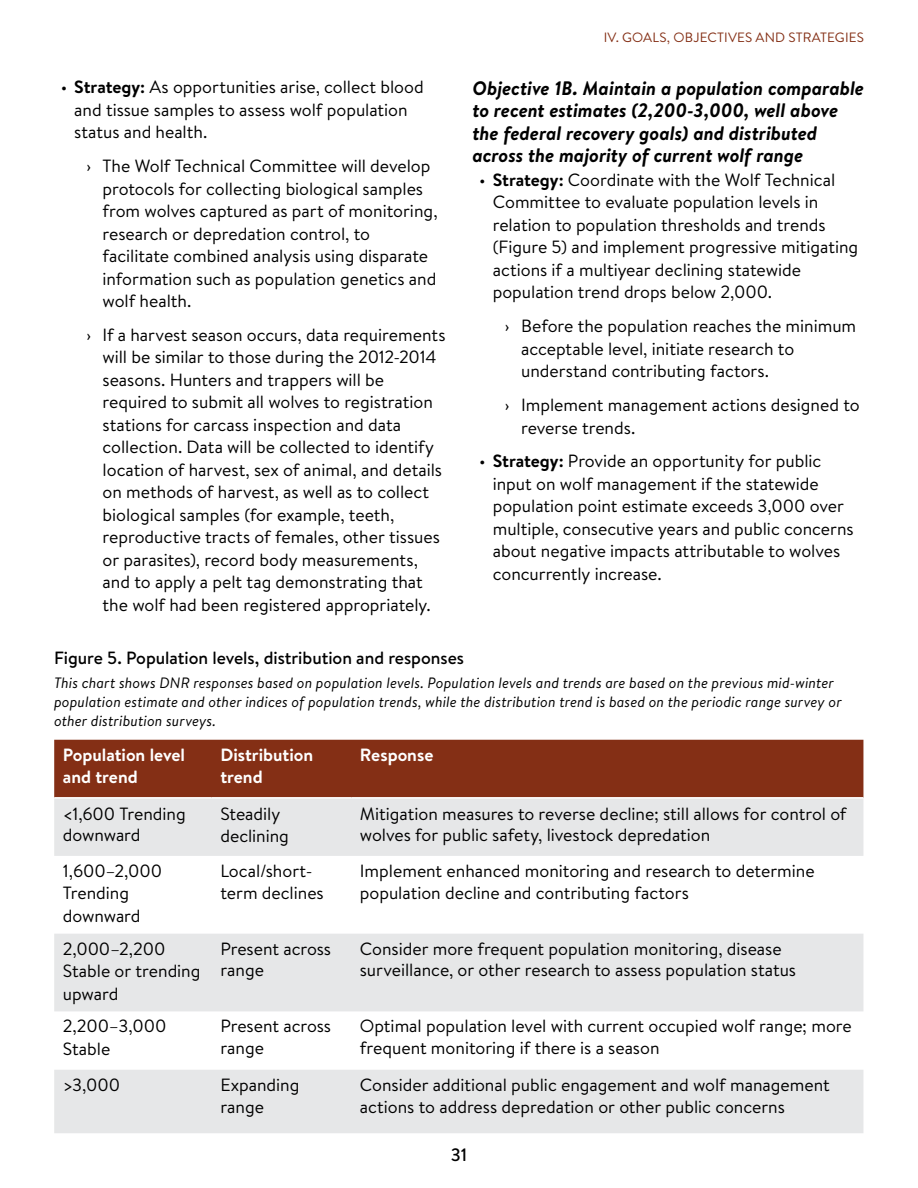
<style>
.page{position:relative;width:918px;height:1188px;background:#fff}
.page>*{position:absolute;margin:0;border:0;box-sizing:border-box;transform-origin:0 0}
.t1{font:italic 700 19.5px/22.5px "Brandon Text";color:#000}
.t2{font:500 18px "Brandon Text";color:#000}
.t3{font:17.7px/22.5px "Brandon Text";letter-spacing:-.005em;color:#000}
.t4{font:500 17.7px "Brandon Text";color:#000}
.t5{font:700 17.7px/21.8px "Brandon Text";color:#fff}
.t6{font:italic 15px/18.8px "Brandon Text";letter-spacing:.005em;color:#000}
.t7{font:13.5px "Brandon Text";letter-spacing:.01em;color:#842f15}
.s1{font-weight:700}
</style>
<div class="page">
<div style="left:54px;top:740px;width:809px;height:57px;background:#842f15"></div>
<svg style="left:54px;top:799px;width:809px;height:334px;fill:#e6e7e8"></svg>
<p class="t3" style="left:74px;top:75px;width:351px;text-indent:-14px">• <span class="s1">Strategy:</span> As opportunities arise, collect blood and tissue samples to assess wolf population status and health .</p>
<p class="t3" style="left:103px;top:154px;width:337px;text-indent:-16px">› The Wolf Technical Committee will develop protocols for collecting biological samples from wolves captured as part of monitoring, research or depredation control, to facilitate combined analysis using disparate information such as population genetics and wolf health .</p>
<p class="t3" style="left:103px;top:323px;width:344px;text-indent:-16px">› If a harvest season occurs, data requirements will be similar to those during the 2012-2014 seasons . Hunters and trappers will be required to submit all wolves to registration stations for carcass inspection and data collection . Data will be collected to identify location of harvest, sex of animal, and details on methods of harvest, as well as to collect biological samples (for example, teeth, reproductive tracts of females, other tissues or parasites), record body measurements, and to apply a pelt tag demonstrating that the wolf had been registered appropriately .</p>
<p class="t7" style="left:604px;top:28px;width:262px">IV . GOALS, OBJECTIVES AND STRATEGIES</p>
<p class="t1" style="left:472px;top:76px;width:393px">Objective 1B. Maintain a population comparable to recent estimates (2,200-3,000, well above the federal recovery goals) and distributed across the majority of current wolf range</p>
<p class="t3" style="left:493px;top:168px;width:367px;text-indent:-14px">• <span class="s1">Strategy:</span> Coordinate with the Wolf Technical Committee to evaluate population levels in relation to population thresholds and trends (Figure 5) and implement progressive mitigating actions if a multiyear declining statewide population trend drops below 2,000 .</p>
<p class="t3" style="left:521px;top:314px;width:337px;text-indent:-16px">› Before the population reaches the minimum acceptable level, initiate research to understand contributing factors .</p>
<p class="t3" style="left:521px;top:393px;width:340px;text-indent:-16px">› Implement management actions designed to reverse trends .</p>
<p class="t3" style="left:493px;top:449px;width:362px;text-indent:-14px">• <span class="s1">Strategy:</span> Provide an opportunity for public input on wolf management if the statewide population point estimate exceeds 3,000 over multiple, consecutive years and public concerns about negative impacts attributable to wolves concurrently increase .</p>
<p class="t4" style="left:54px;top:646px;width:412px">Figure 5 Population levels, distribution and responses</p>
<p class="t6" style="left:54px;top:673px;width:789px">This chart shows DNR responses based on population levels. Population levels and trends are based on the previous mid-winter population estimate and other indices of population trends, while the distribution trend is based on the periodic range survey or other distribution surveys.</p>
<p class="t5" style="left:63px;top:743px;width:124px">Population level and trend</p>
<p class="t5" style="left:220px;top:743px;width:94px">Distribution trend</p>
<p class="t5" style="left:360px;top:743px;width:75px">Response</p>
<p class="t3" style="left:63px;top:802px;width:124px;line-height:21.8px">&lt;1,600 Trending downward</p>
<p class="t3" style="left:220px;top:802px;width:70px">Steadily declining</p>
<p class="t3" style="left:360px;top:802px;width:488px;line-height:21.8px">Mitigation measures to reverse decline; still allows for control of wolves for public safety, livestock depredation</p>
<p class="t3" style="left:63px;top:859px;width:101px">1,600–2,000<br>Trending downward</p>
<p class="t3" style="left:220px;top:859px;width:105px;line-height:21.8px">Local/short&shy;term declines</p>
<p class="t3" style="left:360px;top:859px;width:456px;line-height:21.8px">Implement enhanced monitoring and research to determine population decline and contributing factors</p>
<p class="t3" style="left:63px;top:937px;width:139px">2,000–2,200<br>Stable or trending upward</p>
<p class="t3" style="left:220px;top:937px;width:112px;line-height:21.8px">Present across range</p>
<p class="t3" style="left:360px;top:937px;width:438px;line-height:21.8px">Consider more frequent population monitoring, disease surveillance, or other research to assess population status</p>
<p class="t3" style="left:63px;top:1014px;width:105px">2,200–3,000<br>Stable</p>
<p class="t3" style="left:220px;top:1015px;width:112px;line-height:21.8px">Present across range</p>
<p class="t3" style="left:360px;top:1015px;width:493px;line-height:21.8px">Optimal population level with current occupied wolf range; more frequent monitoring if there is a season</p>
<p class="t3" style="left:63px;top:1073px;width:59px">&gt;3,000</p>
<p class="t3" style="left:220px;top:1073px;width:81px;line-height:21.8px">Expanding range</p>
<p class="t3" style="left:360px;top:1073px;width:472px;line-height:21.8px">Consider additional public engagement and wolf management actions to address depredation or other public concerns</p>
<p class="t2" style="left:451px;top:1142px;width:18px">31</p>
</div>
